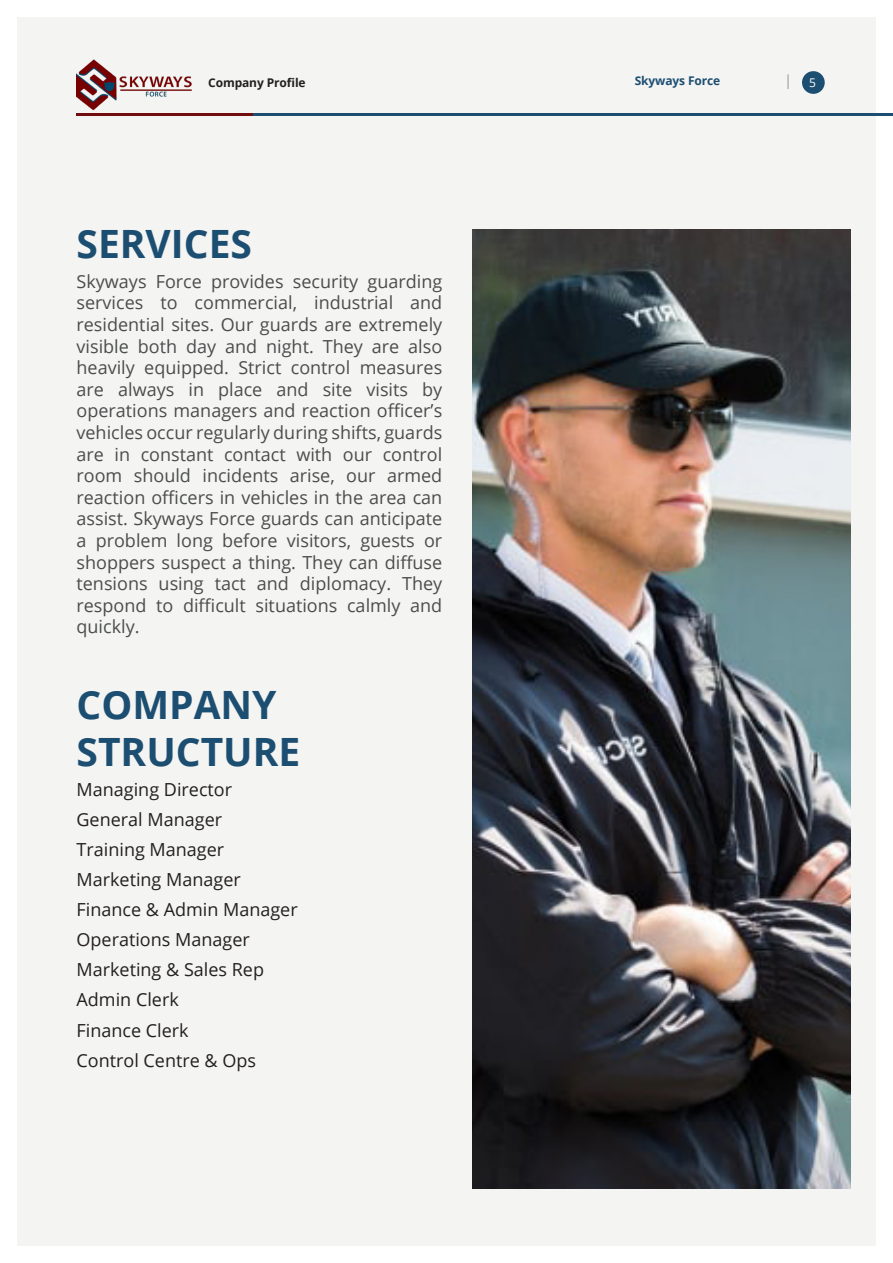
<style>
.page{position:relative;width:893px;height:1263px;background:#fff}
.page>*{position:absolute;margin:0;border:0;box-sizing:border-box;transform-origin:0 0}
.Body_Header{font:700 39px/46.8px "Open Sans";color:#1c4e72}
.t1{font:18px/21.6px "Open Sans";color:#4b4c4d;text-align:justify}
.t2{font:18px "Open Sans";color:#231f20}
.t3{font:700 12px "Open Sans";letter-spacing:-.01em;color:#231f20}
.t4{font:700 12px "Open Sans";letter-spacing:-.01em;color:#1c4e72}
.t5{font:12px "Open Sans";color:#fff}
</style>
<div class="page">
<div style="left:17px;top:17px;width:859px;height:1229px;background:#f4f4f2"></div>
<hr style="left:253px;top:114px;width:640px;height:2px;background:#1c4e72">
<hr style="left:77px;top:114px;width:176px;height:2px;background:#720d0f">
<svg style="left:788px;top:74px;width:1px;height:15px"></svg>
<div style="left:802px;top:71px;width:23px;height:23px;background:#1c4e72;border-radius:50%"></div>
<img style="left:77px;top:59px;width:115px;height:52px">
<img style="left:472px;top:230px;width:378px;height:958px">
<p class="t3" style="left:208px;top:74px;width:99px">Company Profile</p>
<p class="t4" style="left:635px;top:73px;width:87px">Skyways Force</p>
<p class="t5" style="left:809px;top:75px;width:8px">5</p>
<p class="Body_Header" style="left:77px;top:219px;width:177px">SERVICES</p>
<p class="t1" style="left:77px;top:270px;width:367px">Skyways Force provides security guarding services to commercial, industrial and residential sites. Our guards are extremely visible both day and night. They are also heavily equipped. Strict control measures are always in place and site visits by operations managers and reaction officer’s vehicles occur regularly during shifts, guards are in constant contact with our control room should incidents arise, our armed reaction officers in vehicles in the area can assist. Skyways Force guards can anticipate a problem long before visitors, guests or shoppers suspect a thing. They can diffuse tensions using tact and diplomacy. They respond to difficult situations calmly and quickly.</p>
<p class="Body_Header" style="left:77px;top:680px;width:225px">COMPANY<br>STRUCTURE</p>
<p class="t2" style="left:77px;top:777px;width:157px">Managing Director</p>
<p class="t2" style="left:77px;top:807px;width:147px">General Manager</p>
<p class="t2" style="left:77px;top:837px;width:149px">Training Manager</p>
<p class="t2" style="left:77px;top:867px;width:166px">Marketing Manager</p>
<p class="t2" style="left:77px;top:897px;width:223px">Finance &amp; Admin Manager</p>
<p class="t2" style="left:77px;top:927px;width:175px">Operations Manager</p>
<p class="t2" style="left:77px;top:957px;width:189px">Marketing &amp; Sales Rep</p>
<p class="t2" style="left:77px;top:987px;width:104px">Admin Clerk</p>
<p class="t2" style="left:77px;top:1018px;width:114px">Finance Clerk</p>
<p class="t2" style="left:77px;top:1048px;width:181px">Control Centre &amp; Ops</p>
</div>
